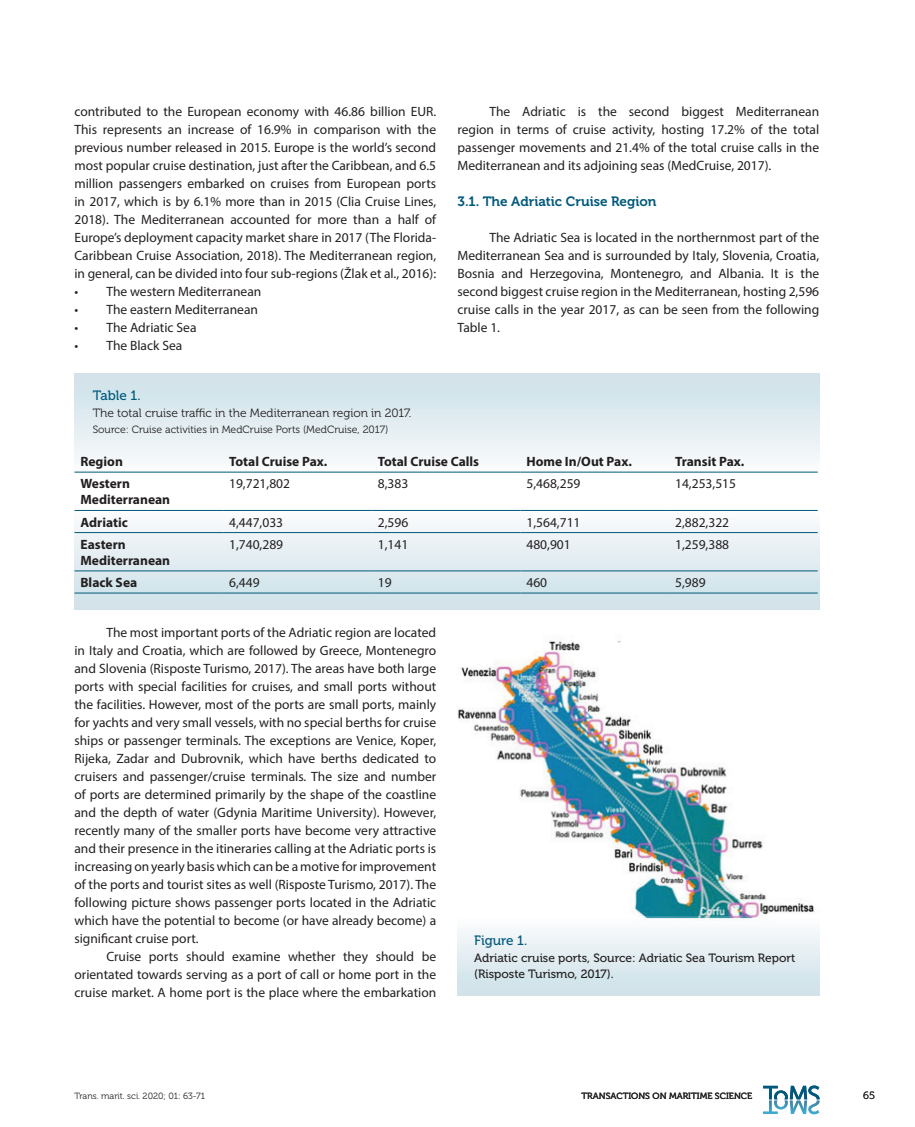
<style>
.page{position:relative;width:915px;height:1127px;background:#fff}
.page>*{position:absolute;margin:0;border:0;box-sizing:border-box;transform-origin:0 0}
.Body_text{font:13.5px/18px "Myriad Pro";color:#231f20;text-align:justify}
.tablica{font:700 13.5px/16.2px "Myriad Pro";color:#231f20}
.tablica-2{font:13.5px "Myriad Pro";color:#231f20}
.podnaslov{font:13.5px "Museo 700";color:#00597c}
.Figure{font:13.5px "Museo 500";color:#00597c}
.Figure-2{font:12px/16.5px "Museo 500";color:#231f20}
.Figure_naslov{font:12px "Museo 300";color:#231f20}
.Figure_naslov-2{font:10.5px "Museo 300";color:#231f20}
.t1{font:9px "Museo 300";color:#231f20}
.t2{font:9px "Museo 500";color:#231f20}
</style>
<div class="page">
<svg style="left:763px;top:1085px;width:56px;height:29px"></svg>
<svg style="left:75px;top:509px;width:743px;height:100px"></svg>
<div style="left:75px;top:373px;width:743px;height:103px;background:linear-gradient(to bottom,#cfe2e9,#f4f7fa)"></div>
<hr style="left:74px;top:472px;width:149px;height:1px;background:#00597c">
<hr style="left:223px;top:472px;width:148px;height:1px;background:#00597c">
<hr style="left:371px;top:472px;width:149px;height:1px;background:#00597c">
<hr style="left:520px;top:472px;width:148px;height:1px;background:#00597c">
<hr style="left:668px;top:472px;width:149px;height:1px;background:#00597c">
<hr style="left:74px;top:510px;width:149px;height:1px;background:#00597c">
<hr style="left:223px;top:510px;width:148px;height:1px;background:#00597c">
<hr style="left:371px;top:510px;width:149px;height:1px;background:#00597c">
<hr style="left:520px;top:510px;width:148px;height:1px;background:#00597c">
<hr style="left:668px;top:510px;width:149px;height:1px;background:#00597c">
<hr style="left:74px;top:532px;width:149px;height:1px;background:#00597c">
<hr style="left:223px;top:532px;width:148px;height:1px;background:#00597c">
<hr style="left:371px;top:532px;width:149px;height:1px;background:#00597c">
<hr style="left:520px;top:532px;width:148px;height:1px;background:#00597c">
<hr style="left:668px;top:532px;width:149px;height:1px;background:#00597c">
<hr style="left:74px;top:571px;width:149px;height:1px;background:#00597c">
<hr style="left:223px;top:571px;width:148px;height:1px;background:#00597c">
<hr style="left:371px;top:571px;width:149px;height:1px;background:#00597c">
<hr style="left:520px;top:571px;width:148px;height:1px;background:#00597c">
<hr style="left:668px;top:571px;width:149px;height:1px;background:#00597c">
<hr style="left:74px;top:593px;width:149px;height:1px;background:#00597c">
<hr style="left:223px;top:593px;width:148px;height:1px;background:#00597c">
<hr style="left:371px;top:593px;width:149px;height:1px;background:#00597c">
<hr style="left:520px;top:593px;width:148px;height:1px;background:#00597c">
<hr style="left:668px;top:593px;width:149px;height:1px;background:#00597c">
<img style="left:457px;top:640px;width:357px;height:276px">
<div style="left:457px;top:916px;width:362px;height:79px;background:linear-gradient(to bottom,#fcfcfd,#cce1e8)"></div>
<p class="Body_text" style="left:74px;top:103px;width:363px">contributed to the European economy with 46.86 billion EUR.<br>This represents an increase of 16.9% in comparison with the previous number released in 2015. Europe is the world’s second most popular cruise destination, just after the Caribbean, and 6.5 million passengers embarked on cruises from European ports in 2017, which is by 6.1% more than in 2015 (Clia Cruise Lines, 2018). The Mediterranean accounted for more than a half of Europe’s deployment capacity market share in 2017 (The Florida-Caribbean Cruise Association, 2018). The Mediterranean region, in general, can be divided into four sub-regions (Žlak et al., 2016):</p>
<p class="Body_text" style="left:74px;top:283px;width:188px">• The western Mediterranean</p>
<p class="Body_text" style="left:74px;top:301px;width:185px">• The eastern Mediterranean</p>
<p class="Body_text" style="left:74px;top:319px;width:123px">• The Adriatic Sea</p>
<p class="Body_text" style="left:74px;top:337px;width:109px">• The Black Sea</p>
<p class="Figure" style="left:93px;top:388px;width:49px">Table 1.</p>
<p class="Figure_naslov" style="left:93px;top:406px;width:320px">The total cruise traffic in the Mediterranean region in 2017.</p>
<p class="Figure_naslov-2" style="left:93px;top:424px;width:297px">Source: Cruise activities in MedCruise Ports (MedCruise, 2017)</p>
<p class="Body_text" style="left:457px;top:103px;width:363px;text-indent:32px">The Adriatic is the second biggest Mediterranean region in terms of cruise activity, hosting 17.2% of the total passenger movements and 21.4% of the total cruise calls in the Mediterranean and its adjoining seas (MedCruise, 2017).</p>
<p class="podnaslov" style="left:457px;top:194px;width:200px">3.1. The Adriatic Cruise Region</p>
<p class="Body_text" style="left:457px;top:229px;width:363px;text-indent:32px">The Adriatic Sea is located in the northernmost part of the Mediterranean Sea and is surrounded by Italy, Slovenia, Croatia, Bosnia and Herzegovina, Montenegro, and Albania. It is the second biggest cruise region in the Mediterranean, hosting 2,596 cruise calls in the year 2017, as can be seen from the following Table 1.</p>
<p class="tablica" style="left:80px;top:453px;width:44px">Region</p>
<p class="tablica" style="left:229px;top:453px;width:100px">Total Cruise Pax.</p>
<p class="tablica" style="left:377px;top:453px;width:103px">Total Cruise Calls</p>
<p class="tablica" style="left:526px;top:453px;width:107px">Home In/Out Pax.</p>
<p class="tablica" style="left:674px;top:453px;width:71px">Transit Pax.</p>
<p class="tablica" style="left:80px;top:475px;width:91px">Western<br>Mediterranean</p>
<p class="tablica-2" style="left:229px;top:475px;width:62px">19,721,802</p>
<p class="tablica-2" style="left:377px;top:475px;width:32px">8,383</p>
<p class="tablica-2" style="left:526px;top:475px;width:56px">5,468,259</p>
<p class="tablica-2" style="left:674px;top:475px;width:62px">14,253,515</p>
<p class="tablica" style="left:80px;top:513px;width:49px">Adriatic</p>
<p class="tablica-2" style="left:229px;top:514px;width:56px">4,447,033</p>
<p class="tablica-2" style="left:377px;top:514px;width:32px">2,596</p>
<p class="tablica-2" style="left:526px;top:514px;width:56px">1,564,711</p>
<p class="tablica-2" style="left:674px;top:514px;width:56px">2,882,322</p>
<p class="tablica" style="left:80px;top:536px;width:91px">Eastern<br>Mediterranean</p>
<p class="tablica-2" style="left:229px;top:536px;width:56px">1,740,289</p>
<p class="tablica-2" style="left:377px;top:536px;width:32px">1,141</p>
<p class="tablica-2" style="left:526px;top:536px;width:46px">480,901</p>
<p class="tablica-2" style="left:674px;top:536px;width:56px">1,259,388</p>
<p class="tablica" style="left:80px;top:574px;width:58px">Black Sea</p>
<p class="tablica-2" style="left:229px;top:574px;width:32px">6,449</p>
<p class="tablica-2" style="left:377px;top:574px;width:15px">19</p>
<p class="tablica-2" style="left:526px;top:574px;width:22px">460</p>
<p class="tablica-2" style="left:674px;top:574px;width:32px">5,989</p>
<p class="Body_text" style="left:74px;top:624px;width:363px;text-indent:32px">The most important ports of the Adriatic region are located in Italy and Croatia, which are followed by Greece, Montenegro and Slovenia (Risposte Turismo, 2017). The areas have both large ports with special facilities for cruises, and small ports without the facilities. However, most of the ports are small ports, mainly for yachts and very small vessels, with no special berths for cruise ships or passenger terminals. The exceptions are Venice, Koper, Rijeka, Zadar and Dubrovnik, which have berths dedicated to cruisers and passenger/cruise terminals. The size and number of ports are determined primarily by the shape of the coastline and the depth of water (Gdynia Maritime University). However, recently many of the smaller ports have become very attractive and their presence in the itineraries calling at the Adriatic ports is increasing on yearly basis which can be a motive for improvement of the ports and tourist sites as well (Risposte Turismo, 2017). The following picture shows passenger ports located in the Adriatic which have the potential to become (or have already become) a significant cruise port.</p>
<p class="Body_text" style="left:74px;top:948px;width:363px;text-indent:32px">Cruise ports should examine whether they should be orientated towards serving as a port of call or home port in the cruise market. A home port is the place where the embarkation</p>
<p class="Figure" style="left:474px;top:933px;width:55px">Figure 1.</p>
<p class="Figure-2" style="left:474px;top:949px;width:322px">Adriatic cruise ports, Source: Adriatic Sea Tourism Report (Risposte Turismo, 2017).</p>
<p class="t1" style="left:74px;top:1091px;width:132px">Trans. marit. sci. 2020; 01: 63-71</p>
<p class="t2" style="left:581px;top:1091px;width:172px">TRANSACTIONS ON MARITIME SCIENCE</p>
<p class="Figure_naslov-2" style="left:862px;top:1090px;width:13px">65</p>
</div>
